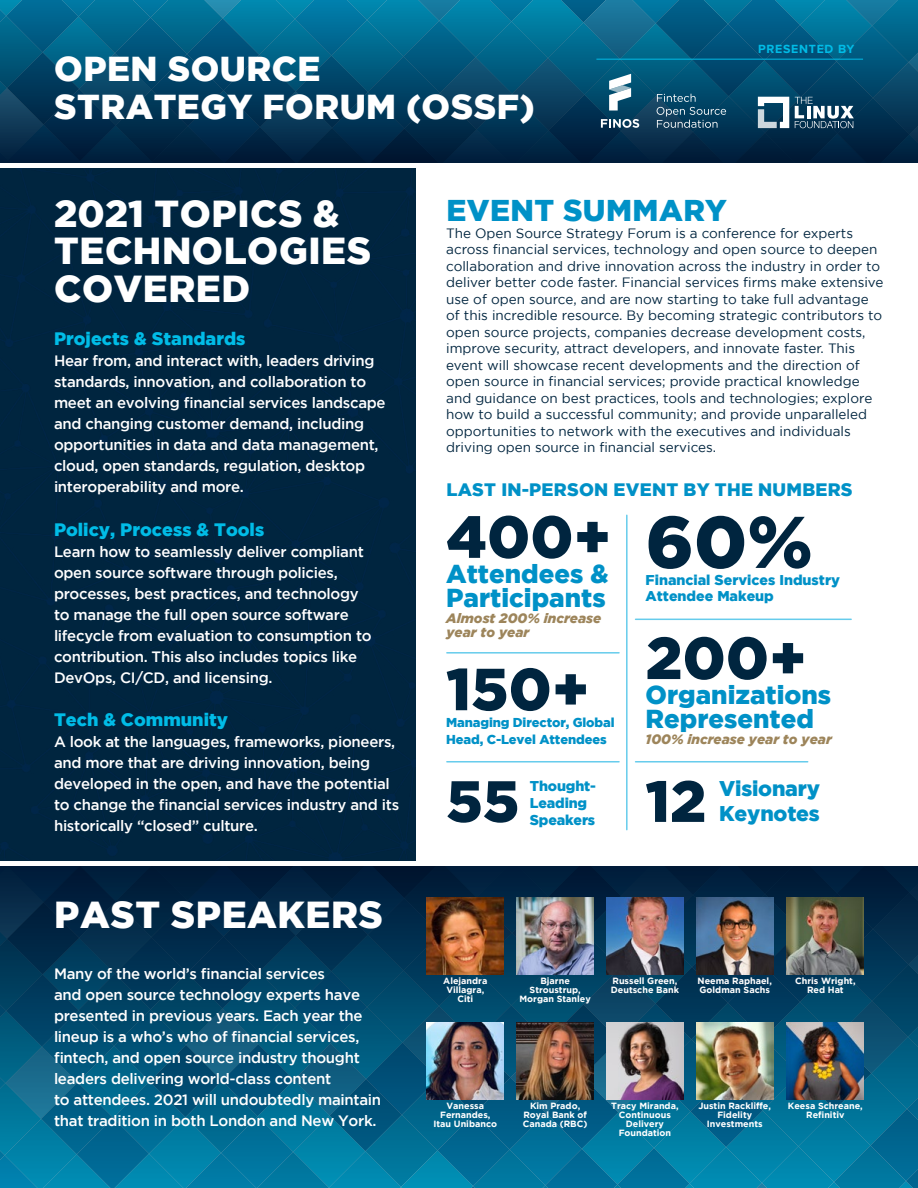
<style>
.page{position:relative;width:918px;height:1188px;background:#fff}
.page>*{position:absolute;margin:0;border:0;box-sizing:border-box;transform-origin:0 0}
.t1{font:900 73.05px "Gotham";color:#00253f}
.t2{font:900 59.25px "Gotham";color:#00253f}
.t3{font:900 58.05px "Gotham";color:#00253f}
.t4{font:900 37.5px/37.5px "Gotham";letter-spacing:.015em;color:#fff}
.t5{font:900 34.5px/37.5px "Gotham";letter-spacing:.015em;color:#fff}
.t6{font:900 30px "Gotham";letter-spacing:.015em;color:#0091c7}
.t7{font:900 25.95px/24.6px "Gotham";color:#0091c7}
.t8{font:900 21.3px/24.2px "Gotham";letter-spacing:-.01em;color:#0091c7}
.t9{font:900 18px "Gotham";color:#00bce7}
.t10{font:900 18px "Gotham";letter-spacing:.015em;color:#0091c7}
.t11{font:500 15px/21px "Gotham";letter-spacing:-.02em;color:#fff}
.t12{font:900 14.25px/16.8px "Gotham";color:#0091c7}
.t13{font:900 14.1px/17px "Gotham";letter-spacing:-.01em;color:#0091c7}
.t14{font:italic 900 13.65px/14.2px "Gotham";color:#9d855b}
.t15{font:13.5px/16.5px "Gotham";color:#00253f}
.t16{font:900 12.9px/16.8px "Gotham";letter-spacing:-.01em;color:#0091c7}
.t17{font:700 12.3px "Proxima Nova";letter-spacing:.06em;color:#00bce7}
.t18{font:700 9px/9px "Gotham";color:#fff;text-align:center}
</style>
<div class="page">
<svg style="left:0;top:866px;width:918px;height:322px;background:#024f72"></svg>
<div style="left:0;top:168px;width:416px;height:693px;background:#00253f"></div>
<hr style="left:626px;top:515px;width:2px;height:315px;background:#66ccec">
<hr style="left:447px;top:652px;width:172px;height:2px;background:#66ccec">
<hr style="left:447px;top:761px;width:172px;height:2px;background:#66ccec">
<hr style="left:636px;top:761px;width:172px;height:2px;background:#66ccec">
<hr style="left:636px;top:619px;width:215px;height:1px;background:#66ccec">
<img style="left:427px;top:898px;width:77px;height:77px">
<img style="left:427px;top:1022px;width:77px;height:78px">
<img style="left:517px;top:898px;width:77px;height:77px">
<img style="left:517px;top:1022px;width:77px;height:78px">
<img style="left:606px;top:898px;width:78px;height:77px">
<img style="left:696px;top:898px;width:77px;height:77px">
<img style="left:787px;top:898px;width:77px;height:77px">
<img style="left:606px;top:1022px;width:78px;height:78px">
<img style="left:696px;top:1022px;width:77px;height:78px">
<img style="left:787px;top:1022px;width:77px;height:78px">
<svg style="left:0;top:0;width:918px;height:163px;background:#064d70"></svg>
<hr style="left:596px;top:59px;width:267px;height:1px;background:#00bce7">
<h3 class="t5" style="left:54px;top:49px;width:482px">OPEN SOURCE<br>STRATEGY FORUM (OSSF)</h3>
<p class="t17" style="left:758px;top:43px;width:98px">PRESENTED BY</p>
<h3 class="t4" style="left:54px;top:194px;width:319px">2021 TOPICS &amp;<br>TECHNOLOGIES<br>COVERED</h3>
<p class="t9" style="left:54px;top:329px;width:193px">Projects &amp; Standards</p>
<p class="t11" style="left:54px;top:350px;width:333px">Hear from, and interact with, leaders driving standards, innovation, and collaboration to meet an evolving financial services landscape and changing customer demand, including opportunities in data and data management, cloud, open standards, regulation, desktop interoperability and more.</p>
<p class="t9" style="left:54px;top:519px;width:212px">Policy, Process &amp; Tools</p>
<p class="t11" style="left:54px;top:541px;width:319px">Learn how to seamlessly deliver compliant open source software through policies, processes, best practices, and technology to manage the full open source software lifecycle from evaluation to consumption to contribution. This also includes topics like DevOps, CI/CD, and licensing.</p>
<p class="t9" style="left:54px;top:710px;width:176px">Tech &amp; Community</p>
<p class="t11" style="left:54px;top:731px;width:347px">A look at the languages, frameworks, pioneers, and more that are driving innovation, being developed in the open, and have the potential to change the financial services industry and its historically “closed” culture.</p>
<h3 class="t6" style="left:446px;top:193px;width:282px">EVENT SUMMARY</h3>
<p class="t15" style="left:446px;top:225px;width:439px">The Open Source Strategy Forum is a conference for experts across financial services, technology and open source to deepen collaboration and drive innovation across the industry in order to deliver better code faster. Financial services firms make extensive use of open source, and are now starting to take full advantage of this incredible resource. By becoming strategic contributors to open source projects, companies decrease development costs, improve security, attract developers, and innovate faster. This event will showcase recent developments and the direction of open source in financial services; provide practical knowledge and guidance on best practices, tools and technologies; explore how to build a successful community; and provide unparalleled opportunities to network with the executives and individuals driving open source in financial services.</p>
<p class="t10" style="left:446px;top:479px;width:408px">LAST IN-PERSON EVENT BY THE NUMBERS</p>
<h2 class="t2" style="left:446px;top:503px;width:167px">400+</h2>
<h3 class="t7" style="left:446px;top:560px;width:164px">Attendees &amp;<br>Participants</h3>
<p class="t14" style="left:446px;top:611px;width:157px">Almost 200% increase year to year</p>
<h2 class="t2" style="left:446px;top:655px;width:145px">150+</h2>
<p class="t16" style="left:446px;top:714px;width:170px">Managing Director, Global<br>Head, C-Level Attendees</p>
<h3 class="t3" style="left:446px;top:768px;width:75px">55</h3>
<h3 class="t3" style="left:646px;top:768px;width:62px">12</h3>
<h1 class="t1" style="left:646px;top:500px;width:169px">60%</h1>
<p class="t12" style="left:646px;top:571px;width:196px">Financial Services Industry<br>Attendee Makeup</p>
<h2 class="t2" style="left:646px;top:624px;width:163px">200+</h2>
<h3 class="t7" style="left:646px;top:682px;width:187px">Organizations<br>Represented</h3>
<p class="t14" style="left:646px;top:732px;width:188px">100% increase year to year</p>
<p class="t13" style="left:530px;top:777px;width:68px">Thought-<br>Leading<br>Speakers</p>
<h3 class="t8" style="left:719px;top:776px;width:102px">Visionary<br>Keynotes</h3>
<h3 class="t4" style="left:54px;top:895px;width:330px">PAST SPEAKERS</h3>
<p class="t11" style="left:54px;top:963px;width:329px">Many of the world’s financial services<br>and open source technology experts have presented in previous years. Each year the lineup is a who’s who of financial services, fintech, and open source industry thought leaders delivering world-class content<br>to attendees. 2021 will undoubtedly maintain that tradition in both London and New York.</p>
<p class="t18" style="left:443px;top:976px;width:46px">Alejandra<br>Villagra,<br>Citi</p>
<p class="t18" style="left:434px;top:1101px;width:65px">Vanessa<br>Fernandes,<br>Itau Unibanco</p>
<p class="t18" style="left:519px;top:976px;width:73px">Bjarne<br>Stroustrup,<br>Morgan Stanley</p>
<p class="t18" style="left:611px;top:976px;width:70px;text-align:left">Russell Green,<br>Deutsche Bank</p>
<p class="t18" style="left:698px;top:976px;width:76px;text-align:left">Neema Raphael,<br>Goldman Sachs</p>
<p class="t18" style="left:795px;top:976px;width:62px">Chris Wright,<br>Red Hat</p>
<p class="t18" style="left:523px;top:1101px;width:66px">Kim Prado,<br>Royal Bank of<br>Canada (RBC)</p>
<p class="t18" style="left:611px;top:1101px;width:69px">Tracy Miranda,<br>Continuous<br>Delivery<br>Foundation</p>
<p class="t18" style="left:698px;top:1101px;width:74px">Justin Rackliffe,<br>Fidelity<br>Investments</p>
<p class="t18" style="left:788px;top:1101px;width:76px">Keesa Schreane,<br>Refinitiv</p>
</div>
